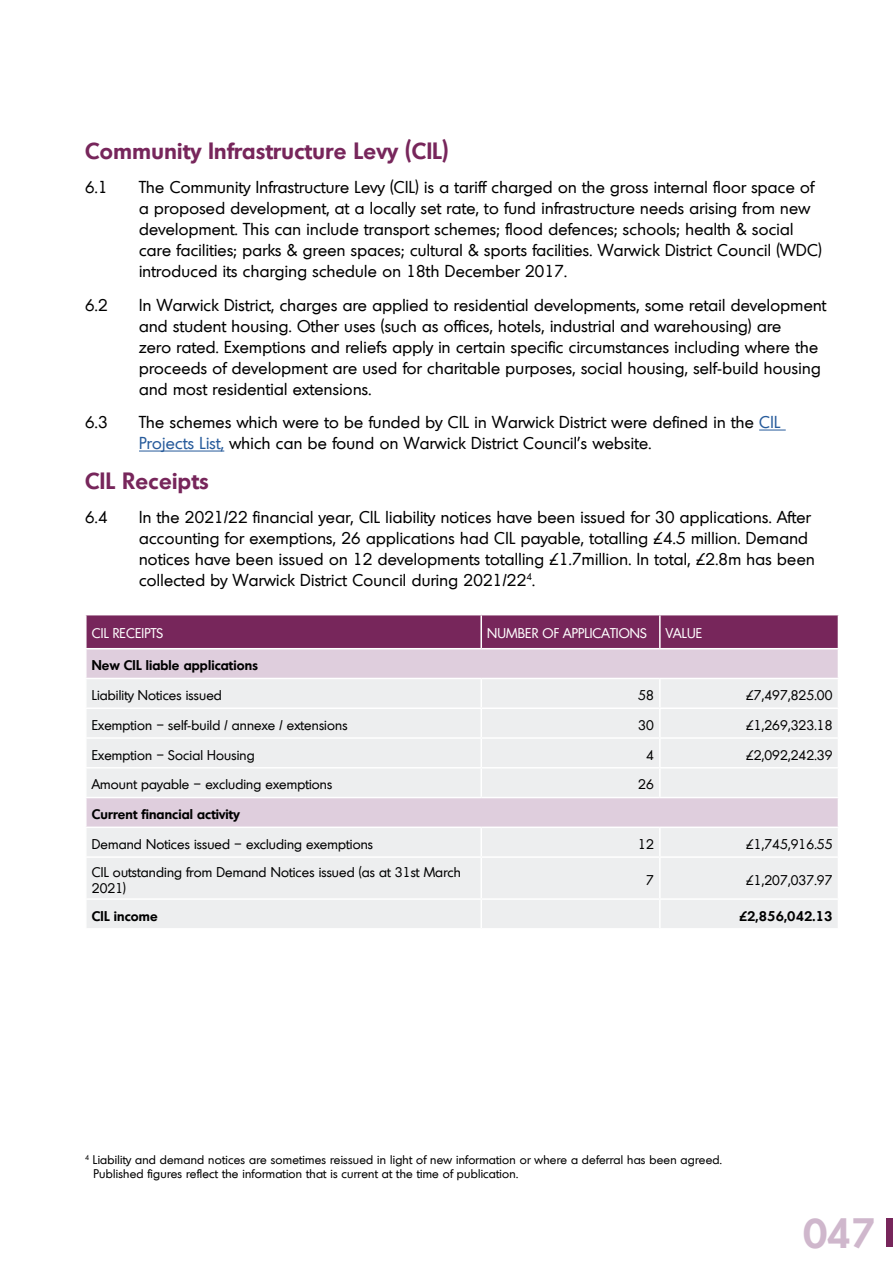
<style>
.page{position:relative;width:893px;height:1263px;background:#fff}
.page>*{position:absolute;margin:0;border:0;box-sizing:border-box;transform-origin:0 0}
.t1{font:600 40.5px "Montreal";color:#cfb7cc}
.Body_heading_15pt_Bo{font:600 22.5px "Montreal";letter-spacing:.02em;color:#77265b}
.t2{font:16.5px/21px "Montreal";letter-spacing:.02em;color:#000}
.Table_Body_copy_9pt{font:13.5px/16.5px "Montreal";letter-spacing:.01em;color:#000}
.Table_Body_copy_9pt-2{font:600 13.5px "Montreal";letter-spacing:.01em;color:#000}
.Table_Body_copy_9pt-3{font:13.5px "Montreal";letter-spacing:.01em;color:#fff}
.Caption_footnote_8pt{font:12px/14.4px "Montreal";letter-spacing:.02em;color:#000}
.s1{color:#275b9b}
</style>
<div class="page">
<svg style="left:759px;top:430px;width:27px;height:1px"></svg>
<hr style="left:139px;top:451px;width:85px;height:1px;background:#275b9b">
<div style="left:87px;top:858px;width:751px;height:70px;background:#edeeef"></div>
<svg style="left:86px;top:615px;width:753px;height:241px;background:#daccd7"></svg>
<hr style="left:480px;top:858px;width:2px;height:40px;background:#fff">
<hr style="left:659px;top:858px;width:2px;height:40px;background:#fff">
<hr style="left:85px;top:898px;width:396px;height:2px;background:#fff">
<hr style="left:481px;top:898px;width:179px;height:2px;background:#fff">
<hr style="left:480px;top:900px;width:2px;height:28px;background:#fff">
<hr style="left:660px;top:898px;width:179px;height:2px;background:#fff">
<hr style="left:659px;top:900px;width:2px;height:28px;background:#fff">
<div style="left:886px;top:1219px;width:7px;height:28px;background:#77265b"></div>
<p class="Body_heading_15pt_Bo" style="left:85px;top:136px;width:365px">Community Infrastructure Levy (CIL)</p>
<p class="t2" style="left:85px;top:176px;width:24px">6.1</p>
<p class="t2" style="left:139px;top:176px;width:684px">The Community Infrastructure Levy (CIL) is a tariff charged on the gross internal floor space of a proposed development, at a locally set rate, to fund infrastructure needs arising from new development. This can include transport schemes; flood defences; schools; health &amp; social care facilities; parks &amp; green spaces; cultural &amp; sports facilities. Warwick District Council (WDC) introduced its charging schedule on 18th December 2017.</p>
<p class="t2" style="left:85px;top:294px;width:24px">6.2</p>
<p class="t2" style="left:139px;top:294px;width:689px">In Warwick District, charges are applied to residential developments, some retail development and student housing. Other uses (such as offices, hotels, industrial and warehousing) are<br>zero rated. Exemptions and reliefs apply in certain specific circumstances including where the proceeds of development are used for charitable purposes, social housing, self-build housing and most residential extensions.</p>
<p class="t2" style="left:85px;top:412px;width:24px">6.3</p>
<p class="t2" style="left:139px;top:412px;width:643px">The schemes which were to be funded by CIL in Warwick District were defined in the <span class="s1">CIL<br>Projects List,</span> which can be found on Warwick District Council’s website.</p>
<p class="Body_heading_15pt_Bo" style="left:85px;top:466px;width:125px">CIL Receipts</p>
<p class="t2" style="left:85px;top:506px;width:24px">6.4</p>
<p class="t2" style="left:139px;top:506px;width:677px">In the 2021/22 financial year, CIL liability notices have been issued for 30 applications. After accounting for exemptions, 26 applications had CIL payable, totalling £4.5 million. Demand notices have been issued on 12 developments totalling £1.7million. In total, £2.8m has been collected by Warwick District Council during 2021/22<sup>4</sup>.</p>
<p class="Table_Body_copy_9pt-3" style="left:92px;top:625px;width:73px">CIL RECEIPTS</p>
<p class="Table_Body_copy_9pt-3" style="left:487px;top:625px;width:161px">NUMBER OF APPLICATIONS</p>
<p class="Table_Body_copy_9pt-3" style="left:666px;top:625px;width:38px">VALUE</p>
<p class="Table_Body_copy_9pt-2" style="left:92px;top:657px;width:168px">New CIL liable applications</p>
<p class="Table_Body_copy_9pt" style="left:92px;top:687px;width:132px">Liability Notices issued</p>
<p class="Table_Body_copy_9pt" style="left:638px;top:687px;width:17px">58</p>
<p class="Table_Body_copy_9pt" style="left:746px;top:687px;width:88px">£7,497,825.00</p>
<p class="Table_Body_copy_9pt" style="left:92px;top:716px;width:257px">Exemption – self-build / annexe / extensions</p>
<p class="Table_Body_copy_9pt" style="left:638px;top:716px;width:17px">30</p>
<p class="Table_Body_copy_9pt" style="left:746px;top:716px;width:88px">£1,269,323.18</p>
<p class="Table_Body_copy_9pt" style="left:92px;top:746px;width:164px">Exemption – Social Housing</p>
<p class="Table_Body_copy_9pt" style="left:646px;top:746px;width:9px">4</p>
<p class="Table_Body_copy_9pt" style="left:746px;top:746px;width:88px">£2,092,242.39</p>
<p class="Table_Body_copy_9pt" style="left:92px;top:776px;width:242px">Amount payable – excluding exemptions</p>
<p class="Table_Body_copy_9pt" style="left:638px;top:776px;width:17px">26</p>
<p class="Table_Body_copy_9pt-2" style="left:92px;top:805px;width:149px">Current financial activity</p>
<p class="Table_Body_copy_9pt" style="left:92px;top:835px;width:283px">Demand Notices issued – excluding exemptions</p>
<p class="Table_Body_copy_9pt" style="left:638px;top:835px;width:17px">12</p>
<p class="Table_Body_copy_9pt" style="left:746px;top:835px;width:88px">£1,745,916.55</p>
<p class="Table_Body_copy_9pt" style="left:92px;top:863px;width:370px">CIL outstanding from Demand Notices issued (as at 31st March<br>2021)</p>
<p class="Table_Body_copy_9pt" style="left:646px;top:871px;width:9px">7</p>
<p class="Table_Body_copy_9pt" style="left:746px;top:871px;width:88px">£1,207,037.97</p>
<p class="Table_Body_copy_9pt-2" style="left:92px;top:907px;width:67px">CIL income</p>
<p class="Table_Body_copy_9pt-2" style="left:739px;top:907px;width:95px">£2,856,042.13</p>
<p class="Caption_footnote_8pt" style="left:94px;top:1152px;width:630px;text-indent:-9px"><sup>4</sup> Liability and demand notices are sometimes reissued in light of new information or where a deferral has been agreed.<br>Published figures reflect the information that is current at the time of publication.</p>
<h1 class="t1" style="left:803px;top:1206px;width:75px">047</h1>
</div>
